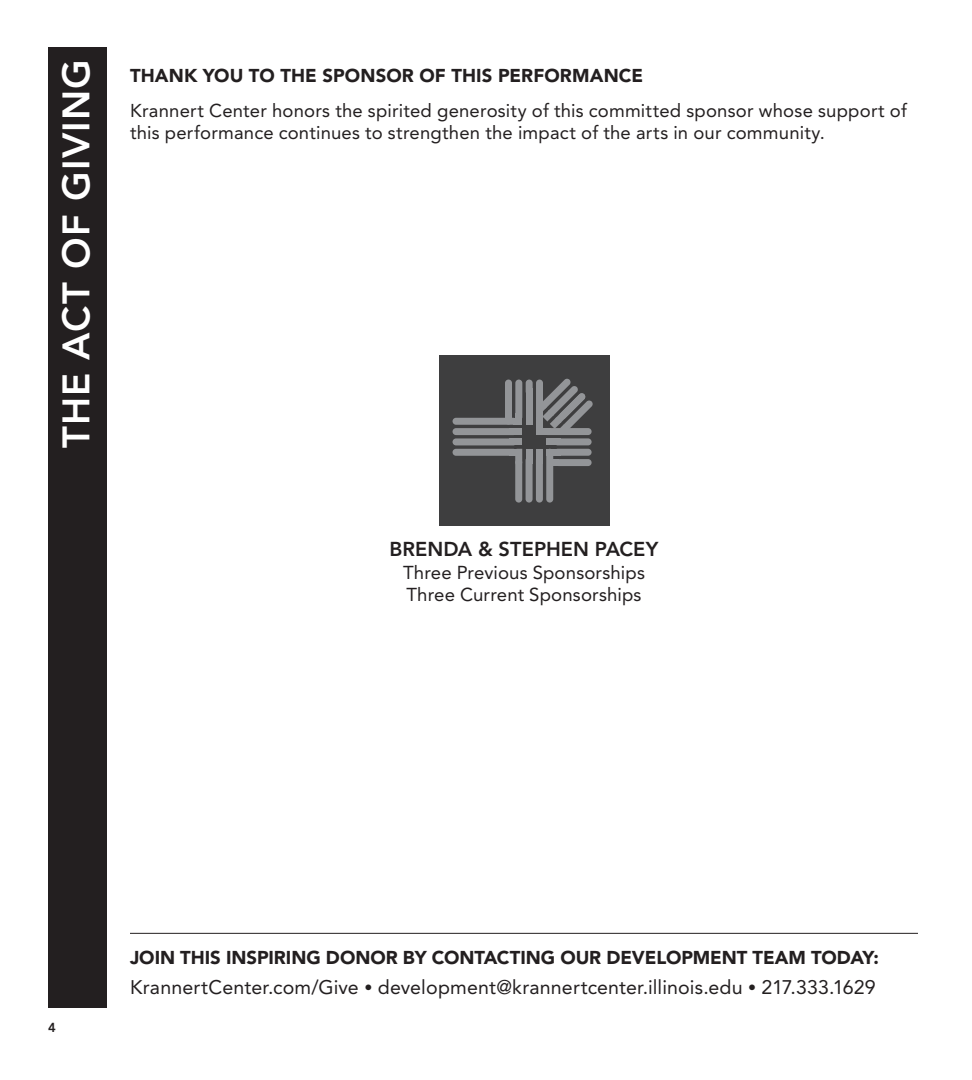
<style>
.page{position:relative;width:972px;height:1080px;background:#fff}
.page>*{position:absolute;margin:0;border:0;box-sizing:border-box;transform-origin:0 0}
.t1{font:800 38px "Avenir LT Pro";letter-spacing:.025em;color:#fff}
.Sponsor_Name_and_Tex{font:800 20px "Avenir LT Pro";color:#231f20}
.Body{font:19.6px "Avenir LT Pro";letter-spacing:.005em;color:#231f20}
.Sponsor_Name_and_Tex-2{font:18.6px/22.6px "Avenir LT Pro";letter-spacing:.005em;color:#231f20}
.Body_1516{font:18.4px/23px "Avenir LT Pro";letter-spacing:.01em;color:#231f20}
.t2{font:900 18.4px "Avenir LT Pro";color:#231f20}
.t3{font:800 13px "Avenir LT Pro";color:#231f20}
.s1{font-size:16px}
</style>
<div class="page">
<div style="left:48px;top:48px;width:58px;height:960px;background:#231f20"></div>
<hr style="left:130px;top:933px;width:788px;height:1px;background:#231f20">
<div style="left:439px;top:356px;width:170px;height:170px;background:#3e3e3f"></div>
<div style="left:453px;top:418px;width:64px;height:7px;background:#939598;border-radius:3px"></div>
<div style="left:510px;top:428px;width:12px;height:7px;background:#939598"></div>
<div style="left:453px;top:428px;width:64px;height:7px;background:#939598;border-radius:3px"></div>
<div style="left:510px;top:438px;width:12px;height:7px;background:#939598"></div>
<div style="left:453px;top:438px;width:64px;height:7px;background:#939598;border-radius:3px"></div>
<div style="left:453px;top:449px;width:64px;height:7px;background:#939598;border-radius:3px"></div>
<svg style="left:515px;top:449px;width:7px;height:12px"></svg>
<div style="left:515px;top:459px;width:7px;height:44px;background:#939598;border-radius:3px"></div>
<div style="left:526px;top:449px;width:7px;height:15px;background:#939598"></div>
<div style="left:526px;top:457px;width:7px;height:46px;background:#939598;border-radius:3px"></div>
<div style="left:536px;top:449px;width:7px;height:15px;background:#939598"></div>
<div style="left:536px;top:457px;width:7px;height:46px;background:#939598;border-radius:3px"></div>
<div style="left:546px;top:449px;width:7px;height:54px;background:#939598;border-radius:3px"></div>
<div style="left:550px;top:459px;width:9px;height:7px;background:#939598"></div>
<div style="left:555px;top:459px;width:37px;height:7px;background:#939598;border-radius:3px"></div>
<div style="left:546px;top:449px;width:15px;height:7px;background:#939598"></div>
<div style="left:554px;top:449px;width:38px;height:7px;background:#939598;border-radius:3px"></div>
<div style="left:546px;top:438px;width:15px;height:7px;background:#939598"></div>
<div style="left:554px;top:438px;width:38px;height:7px;background:#939598;border-radius:3px"></div>
<div style="left:536px;top:428px;width:15px;height:7px;background:#939598"></div>
<div style="left:544px;top:428px;width:48px;height:7px;background:#939598;border-radius:3px"></div>
<div style="left:536px;top:418px;width:7px;height:17px;background:#939598"></div>
<div style="left:536px;top:380px;width:7px;height:45px;background:#939598;border-radius:3px"></div>
<div style="left:526px;top:388px;width:7px;height:37px;background:#939598"></div>
<div style="left:526px;top:380px;width:7px;height:15px;background:#939598;border-radius:3px"></div>
<div style="left:515px;top:413px;width:7px;height:12px;background:#939598"></div>
<div style="left:515px;top:380px;width:7px;height:40px;background:#939598;border-radius:3px"></div>
<div style="left:505px;top:410px;width:7px;height:15px;background:#939598;border-radius:3px"></div>
<div style="left:505px;top:380px;width:7px;height:37px;background:#939598;border-radius:3px"></div>
<svg style="left:537px;top:378px;width:56px;height:55px"></svg>
<h1 class="t1" style="left:54px;top:448px;width:390px;rotate:-90deg">THE ACT OF GIVING</h1>
<h2 class="t2" style="left:130px;top:64px;width:515px">THANK YOU TO THE SPONSOR OF THIS PERFORMANCE</h2>
<p class="Body_1516" style="left:130px;top:99px;width:778px">Krannert Center honors the spirited generosity of this committed sponsor whose support of this performance continues to strengthen the impact of the arts in our community.</p>
<p class="Sponsor_Name_and_Tex" style="left:389px;top:537px;width:271px">BRENDA &amp; STEPHEN PACEY</p>
<p class="Sponsor_Name_and_Tex-2" style="left:403px;top:561px;width:243px">Three Previous Sponsorships<br>Three Current Sponsorships</p>
<p class="t3" style="left:48px;top:1020px;width:9px">4</p>
<h2 class="t2" style="left:130px;top:947px;width:750px">JOIN THIS INSPIRING DONOR BY CONTACTING OUR DEVELOPMENT TEAM TODAY:</h2>
<p class="Body" style="left:130px;top:976px;width:747px">KrannertCenter.com/Give <span class="s1">•</span> development@krannertcenter.illinois.edu <span class="s1">•</span> 217.333.1629</p>
</div>
